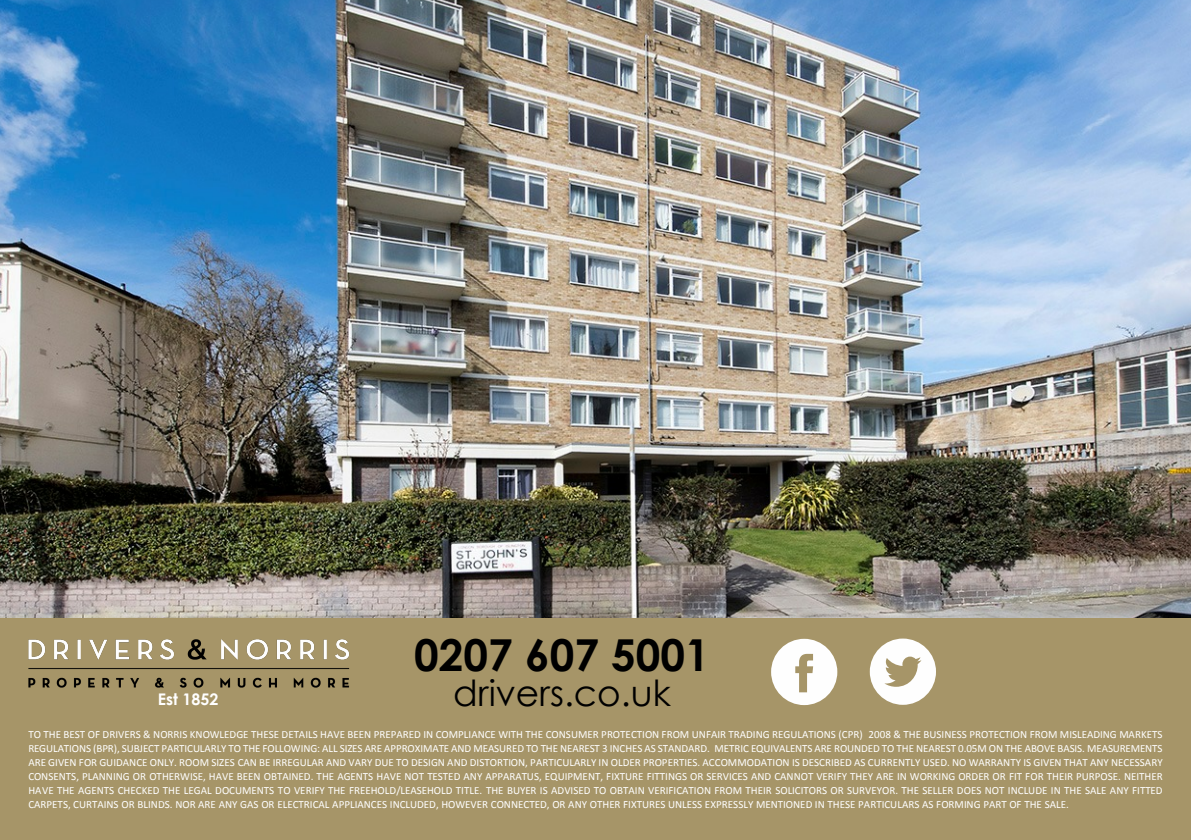
<style>
.page{position:relative;width:1191px;height:840px;background:#fff}
.page>*{position:absolute;margin:0;border:0;box-sizing:border-box;transform-origin:0 0}
.t1{font:700 44px "Century Gothic";color:#000}
.t2{font:36px "Century Gothic";color:#000}
.t3{font:700 16px "Century Gothic";color:#fff}
.t4{font:11px/14px "Calibri";color:#fff;text-align:justify}
</style>
<div class="page">
<img style="left:0;top:0;width:1191px;height:618px">
<div style="left:0;top:618px;width:1191px;height:221px;background:#a69568"></div>
<img style="left:28px;top:639px;width:322px;height:49px">
<svg style="left:771px;top:638px;width:66px;height:66px"></svg>
<svg style="left:869px;top:638px;width:67px;height:66px"></svg>
<h3 class="t3" style="left:158px;top:692px;width:62px">Est 1852</h3>
<h1 class="t1" style="left:414px;top:638px;width:297px">0207 607 5001</h1>
<h2 class="t2" style="left:453px;top:678px;width:219px">drivers.co.uk</h2>
<p class="t4" style="left:28px;top:727px;width:1135px">TO THE BEST OF DRIVERS &amp; NORRIS KNOWLEDGE THESE DETAILS HAVE BEEN PREPARED IN COMPLIANCE WITH THE CONSUMER PROTECTION FROM UNFAIR TRADING REGULATIONS (CPR) 2008 &amp; THE BUSINESS PROTECTION FROM MISLEADING MARKETS REGULATIONS (BPR), SUBJECT PARTICULARLY TO THE FOLLOWING: ALL SIZES ARE APPROXIMATE AND MEASURED TO THE NEAREST 3 INCHES AS STANDARD. METRIC EQUIVALENTS ARE ROUNDED TO THE NEAREST 0.05M ON THE ABOVE BASIS. MEASUREMENTS ARE GIVEN FOR GUIDANCE ONLY. ROOM SIZES CAN BE IRREGULAR AND VARY DUE TO DESIGN AND DISTORTION, PARTICULARLY IN OLDER PROPERTIES. ACCOMMODATION IS DESCRIBED AS CURRENTLY USED. NO WARRANTY IS GIVEN THAT ANY NECESSARY CONSENTS, PLANNING OR OTHERWISE, HAVE BEEN OBTAINED. THE AGENTS HAVE NOT TESTED ANY APPARATUS, EQUIPMENT, FIXTURE FITTINGS OR SERVICES AND CANNOT VERIFY THEY ARE IN WORKING ORDER OR FIT FOR THEIR PURPOSE. NEITHER HAVE THE AGENTS CHECKED THE LEGAL DOCUMENTS TO VERIFY THE FREEHOLD/LEASEHOLD TITLE. THE BUYER IS ADVISED TO OBTAIN VERIFICATION FROM THEIR SOLICITORS OR SURVEYOR. THE SELLER DOES NOT INCLUDE IN THE SALE ANY FITTED CARPETS, CURTAINS OR BLINDS. NOR ARE ANY GAS OR ELECTRICAL APPLIANCES INCLUDED, HOWEVER CONNECTED, OR ANY OTHER FIXTURES UNLESS EXPRESSLY MENTIONED IN THESE PARTICULARS AS FORMING PART OF THE SALE.</p>
</div>
